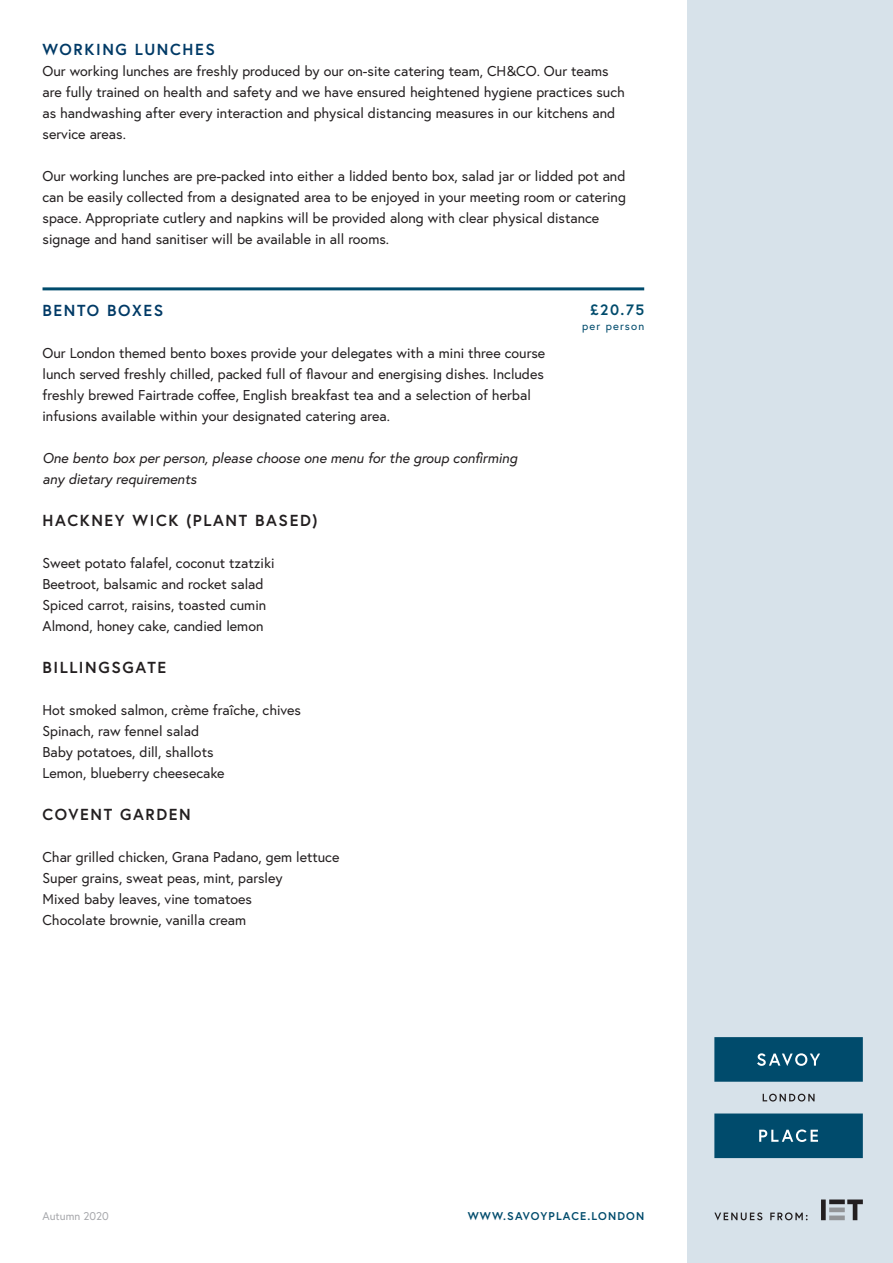
<style>
.page{position:relative;width:893px;height:1263px;background:#fff}
.page>*{position:absolute;margin:0;border:0;box-sizing:border-box;transform-origin:0 0}
.t1{font:700 15.9px "Europa";letter-spacing:.1em;color:#231f20}
.t2{font:700 15.9px "Europa";letter-spacing:.1em;color:#003a66}
.t3{font:700 15px "Europa";color:#004b6c}
.t4{font:14.25px/21px "Europa";color:#231f20}
.t5{font:italic 14.25px/21px "Europa";color:#231f20}
.t6{font:700 11.25px "Europa";letter-spacing:.1em;color:#004b6c}
.t7{font:11.25px "Europa";color:#a8a9ad}
.t8{font:11.25px "Europa";letter-spacing:.1em;color:#004b6c}
</style>
<div class="page">
<div style="left:687px;top:0;width:206px;height:1263px;background:#d7e2ea"></div>
<svg style="left:821px;top:1199px;width:42px;height:21px"></svg>
<svg style="left:714px;top:1212px;width:48px;height:8px"></svg>
<svg style="left:770px;top:1212px;width:38px;height:8px"></svg>
<svg style="left:714px;top:1037px;width:149px;height:121px"></svg>
<hr style="left:43px;top:287px;width:601px;height:3px;background:#004b6c">
<p class="t2" style="left:43px;top:39px;width:174px">WORKING LUNCHES</p>
<p class="t4" style="left:43px;top:60px;width:584px">Our working lunches are freshly produced by our on-site catering team, CH&amp;CO. Our teams are fully trained on health and safety and we have ensured heightened hygiene practices such as handwashing after every interaction and physical distancing measures in our kitchens and service areas.</p>
<p class="t4" style="left:43px;top:165px;width:585px">Our working lunches are pre-packed into either a lidded bento box, salad jar or lidded pot and can be easily collected from a designated area to be enjoyed in your meeting room or catering space. Appropriate cutlery and napkins will be provided along with clear physical distance signage and hand sanitiser will be available in all rooms.</p>
<p class="t2" style="left:43px;top:299px;width:122px">BENTO BOXES</p>
<p class="t4" style="left:43px;top:342px;width:504px">Our London themed bento boxes provide your delegates with a mini three course lunch served freshly chilled, packed full of flavour and energising dishes. Includes freshly brewed Fairtrade coffee, English breakfast tea and a selection of herbal infusions available within your designated catering area.</p>
<p class="t5" style="left:43px;top:447px;width:476px">One bento box per person, please choose one menu for the group confirming any dietary requirements</p>
<p class="t1" style="left:43px;top:509px;width:276px">HACKNEY WICK (PLANT BASED)</p>
<p class="t4" style="left:43px;top:552px;width:233px">Sweet potato falafel, coconut tzatziki</p>
<p class="t4" style="left:43px;top:573px;width:223px">Beetroot, balsamic and rocket salad</p>
<p class="t4" style="left:43px;top:594px;width:225px">Spiced carrot, raisins, toasted cumin</p>
<p class="t4" style="left:43px;top:615px;width:222px">Almond, honey cake, candied lemon</p>
<p class="t1" style="left:43px;top:656px;width:125px">BILLINGSGATE</p>
<p class="t4" style="left:43px;top:699px;width:260px">Hot smoked salmon, crème fraîche, chives</p>
<p class="t4" style="left:43px;top:720px;width:158px">Spinach, raw fennel salad</p>
<p class="t4" style="left:43px;top:741px;width:172px">Baby potatoes, dill, shallots</p>
<p class="t4" style="left:43px;top:762px;width:184px">Lemon, blueberry cheesecake</p>
<p class="t1" style="left:43px;top:803px;width:150px">COVENT GARDEN</p>
<p class="t4" style="left:43px;top:846px;width:298px">Char grilled chicken, Grana Padano, gem lettuce</p>
<p class="t4" style="left:43px;top:867px;width:242px">Super grains, sweat peas, mint, parsley</p>
<p class="t4" style="left:43px;top:888px;width:211px">Mixed baby leaves, vine tomatoes</p>
<p class="t4" style="left:43px;top:909px;width:205px">Chocolate brownie, vanilla cream</p>
<p class="t3" style="left:590px;top:300px;width:56px">£20.75</p>
<p class="t8" style="left:582px;top:319px;width:63px">per person</p>
<p class="t7" style="left:43px;top:1209px;width:68px">Autumn 2020</p>
<p class="t6" style="left:468px;top:1209px;width:178px">WWW.SAVOYPLACE.LONDON</p>
</div>
